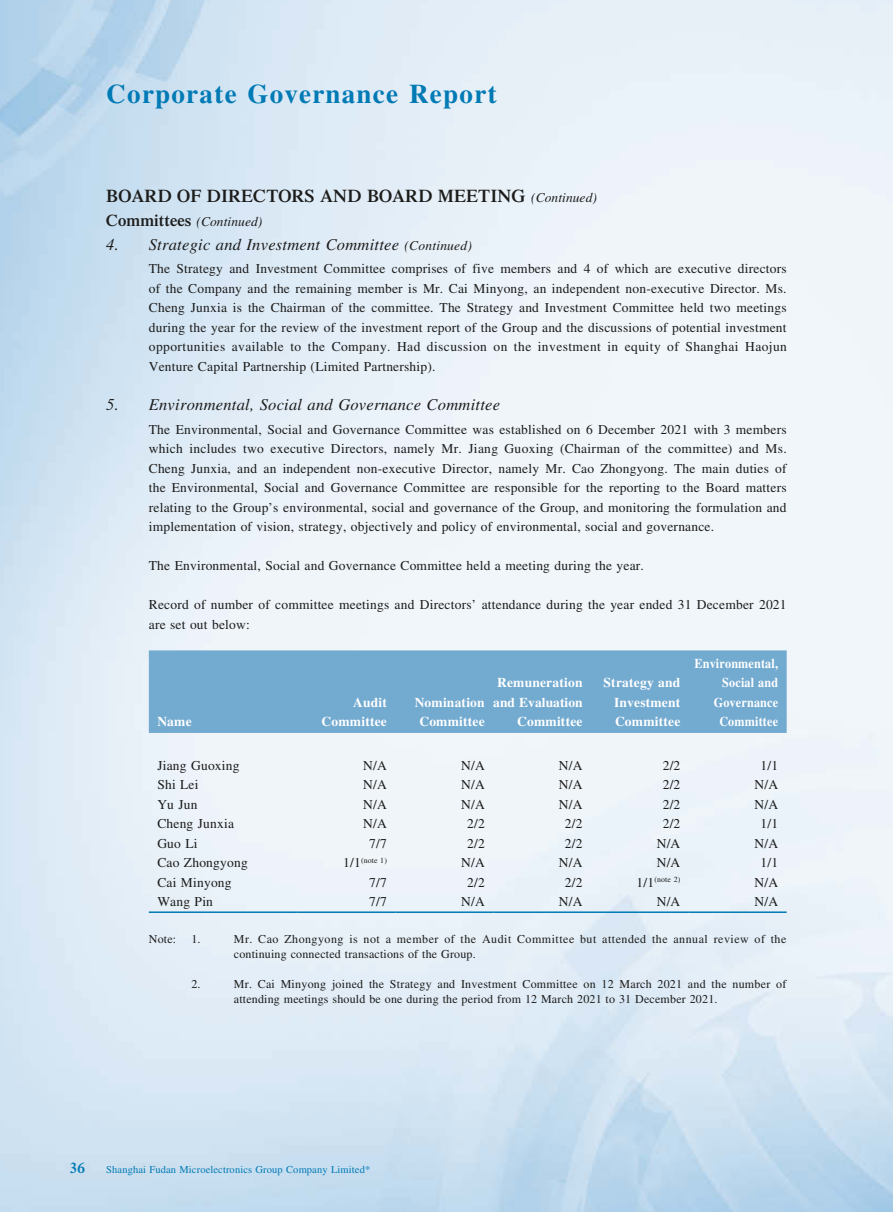
<style>
.page{position:relative;width:893px;height:1212px;background:#fff}
.page>*{position:absolute;margin:0;border:0;box-sizing:border-box;transform-origin:0 0}
.t1{font:700 27px "Times LT Std";letter-spacing:.05em;color:#007ab5}
.t2{font:600 18px "Times LT Std";letter-spacing:.005em;color:#1c1c1b}
.t3{font:italic 16.5px "Times LT Std";letter-spacing:.015em;color:#1c1c1b}
.t4{font:600 15px "Times LT Std";color:#007ab5}
.t5{font:13.5px/19.5px "Times LT Std";letter-spacing:.015em;color:#1c1c1b;text-align:justify}
.t6{font:700 13.5px/19.5px "Times LT Std";letter-spacing:.015em;color:#fff;text-align:right}
.t7{font:700 13.5px/19.5px "Times LT Std";letter-spacing:.015em;color:#fff;text-align:right;scale:.9 1}
.t8{font:italic 13.5px "Times LT Std";letter-spacing:.005em;color:#1c1c1b}
.t9{font:12px/15px "Times LT Std";letter-spacing:.02em;color:#1c1c1b}
.t10{font:12px/15px "Times LT Std";letter-spacing:.04em;color:#1c1c1b}
.t11{font:10.5px "Times LT Std";letter-spacing:.01em;color:#007ab5}
.t12{font:7.8px "Times LT Std";letter-spacing:.015em;color:#1c1c1b}
.s1{font-weight:400;font-style:italic;font-size:13.5px}
.s2{font-weight:600;font-style:normal;font-size:16.5px}
.s3{font-size:13.5px}
</style>
<div class="page">
<div style="left:149px;top:650px;width:638px;height:83px;background:#73aad0"></div>
<hr style="left:149px;top:911px;width:149px;height:2px;background:#007ab5">
<hr style="left:298px;top:911px;width:97px;height:2px;background:#007ab5">
<hr style="left:395px;top:911px;width:98px;height:2px;background:#007ab5">
<hr style="left:493px;top:911px;width:98px;height:2px;background:#007ab5">
<hr style="left:591px;top:911px;width:98px;height:2px;background:#007ab5">
<hr style="left:689px;top:911px;width:98px;height:2px;background:#007ab5">
<h1 class="t1" style="left:106px;top:78px;width:392px">Corporate Governance Report</h1>
<h2 class="t2" style="left:106px;top:185px;width:492px">BOARD OF DIRECTORS AND BOARD MEETING <span class="s1">(Continued)</span></h2>
<p class="t8" style="left:106px;top:214px;width:158px"><span class="s2">Committees</span> (Continued)</p>
<p class="t3" style="left:106px;top:235px;width:367px">4. Strategic and Investment Committee <span class="s3">(Continued)</span></p>
<p class="t5" style="left:149px;top:259px;width:640px">The Strategy and Investment Committee comprises of five members and 4 of which are executive directors of the Company and the remaining member is Mr. Cai Minyong, an independent non-executive Director. Ms.<br>Cheng Junxia is the Chairman of the committee. The Strategy and Investment Committee held two meetings during the year for the review of the investment report of the Group and the discussions of potential investment opportunities available to the Company. Had discussion on the investment in equity of Shanghai Haojun Venture Capital Partnership (Limited Partnership).</p>
<p class="t3" style="left:106px;top:395px;width:395px">5. Environmental, Social and Governance Committee</p>
<p class="t5" style="left:149px;top:419px;width:639px">The Environmental, Social and Governance Committee was established on 6 December 2021 with 3 members which includes two executive Directors, namely Mr. Jiang Guoxing (Chairman of the committee) and Ms.<br>Cheng Junxia, and an independent non-executive Director, namely Mr. Cao Zhongyong. The main duties of the Environmental, Social and Governance Committee are responsible for the reporting to the Board matters relating to the Group’s environmental, social and governance of the Group, and monitoring the formulation and implementation of vision, strategy, objectively and policy of environmental, social and governance.</p>
<p class="t5" style="left:149px;top:556px;width:497px">The Environmental, Social and Governance Committee held a meeting during the year.</p>
<p class="t5" style="left:149px;top:595px;width:639px">Record of number of committee meetings and Directors’ attendance during the year ended 31 December 2021 are set out below:</p>
<p class="t6" style="left:157px;top:711px;width:36px">Name</p>
<p class="t6" style="left:322px;top:692px;width:67px">Audit<br>Committee</p>
<p class="t6" style="left:415px;top:692px;width:72px;text-align:center">Nomination<br>Committee</p>
<p class="t6" style="left:493px;top:672px;width:91px">Remuneration and Evaluation<br>Committee</p>
<p class="t6" style="left:614px;top:672px;width:68px;text-align:justify;text-indent:-10px">Strategy and Investment Committee</p>
<p class="t7" style="left:694px;top:653px;width:95px">Environmental,<br>Social and<br>Governance<br>Committee</p>
<p class="t5" style="left:157px;top:755px;width:84px">Jiang Guoxing</p>
<p class="t5" style="left:363px;top:755px;width:25px">N/A</p>
<p class="t5" style="left:461px;top:755px;width:25px">N/A</p>
<p class="t5" style="left:559px;top:755px;width:25px">N/A</p>
<p class="t5" style="left:663px;top:755px;width:19px">2/2</p>
<p class="t5" style="left:760px;top:755px;width:19px">1/1</p>
<p class="t5" style="left:157px;top:775px;width:43px">Shi Lei</p>
<p class="t5" style="left:363px;top:775px;width:25px">N/A</p>
<p class="t5" style="left:461px;top:775px;width:25px">N/A</p>
<p class="t5" style="left:559px;top:775px;width:25px">N/A</p>
<p class="t5" style="left:663px;top:775px;width:19px">2/2</p>
<p class="t5" style="left:754px;top:775px;width:25px">N/A</p>
<p class="t5" style="left:157px;top:794px;width:42px">Yu Jun</p>
<p class="t5" style="left:363px;top:794px;width:25px">N/A</p>
<p class="t5" style="left:461px;top:794px;width:25px">N/A</p>
<p class="t5" style="left:559px;top:794px;width:25px">N/A</p>
<p class="t5" style="left:663px;top:794px;width:19px">2/2</p>
<p class="t5" style="left:754px;top:794px;width:25px">N/A</p>
<p class="t5" style="left:157px;top:814px;width:78px">Cheng Junxia</p>
<p class="t5" style="left:363px;top:814px;width:25px">N/A</p>
<p class="t5" style="left:467px;top:814px;width:19px">2/2</p>
<p class="t5" style="left:565px;top:814px;width:19px">2/2</p>
<p class="t5" style="left:663px;top:814px;width:19px">2/2</p>
<p class="t5" style="left:760px;top:814px;width:19px">1/1</p>
<p class="t5" style="left:157px;top:833px;width:42px">Guo Li</p>
<p class="t5" style="left:369px;top:833px;width:19px">7/7</p>
<p class="t5" style="left:467px;top:833px;width:19px">2/2</p>
<p class="t5" style="left:565px;top:833px;width:19px">2/2</p>
<p class="t5" style="left:657px;top:833px;width:25px">N/A</p>
<p class="t5" style="left:754px;top:833px;width:25px">N/A</p>
<p class="t5" style="left:157px;top:853px;width:92px">Cao Zhongyong</p>
<p class="t12" style="left:343px;top:856px;width:45px"><span class="s3">1/1</span>(note 1)</p>
<p class="t5" style="left:461px;top:853px;width:25px">N/A</p>
<p class="t5" style="left:559px;top:853px;width:25px">N/A</p>
<p class="t5" style="left:657px;top:853px;width:25px">N/A</p>
<p class="t5" style="left:760px;top:853px;width:19px">1/1</p>
<p class="t5" style="left:157px;top:872px;width:76px">Cai Minyong</p>
<p class="t5" style="left:369px;top:872px;width:19px">7/7</p>
<p class="t5" style="left:467px;top:872px;width:19px">2/2</p>
<p class="t5" style="left:565px;top:872px;width:19px">2/2</p>
<p class="t12" style="left:637px;top:875px;width:45px"><span class="s3">1/1</span>(note 2)</p>
<p class="t5" style="left:754px;top:872px;width:25px">N/A</p>
<p class="t5" style="left:157px;top:892px;width:57px">Wang Pin</p>
<p class="t5" style="left:369px;top:892px;width:19px">7/7</p>
<p class="t5" style="left:461px;top:892px;width:25px">N/A</p>
<p class="t5" style="left:559px;top:892px;width:25px">N/A</p>
<p class="t5" style="left:657px;top:892px;width:25px">N/A</p>
<p class="t5" style="left:754px;top:892px;width:25px">N/A</p>
<p class="t9" style="left:149px;top:931px;width:29px">Note:</p>
<p class="t9" style="left:191px;top:931px;width:11px">1.</p>
<p class="t10" style="left:234px;top:931px;width:554px">Mr. Cao Zhongyong is not a member of the Audit Committee but attended the annual review of the continuing connected transactions of the Group.</p>
<p class="t9" style="left:191px;top:976px;width:11px">2.</p>
<p class="t9" style="left:234px;top:976px;width:554px">Mr. Cai Minyong joined the Strategy and Investment Committee on 12 March 2021 and the number of attending meetings should be one during the period from 12 March 2021 to 31 December 2021.</p>
<p class="t4" style="left:70px;top:1159px;width:17px">36</p>
<p class="t11" style="left:106px;top:1163px;width:265px">Shanghai Fudan Microelectronics Group Company Limited*</p>
</div>
